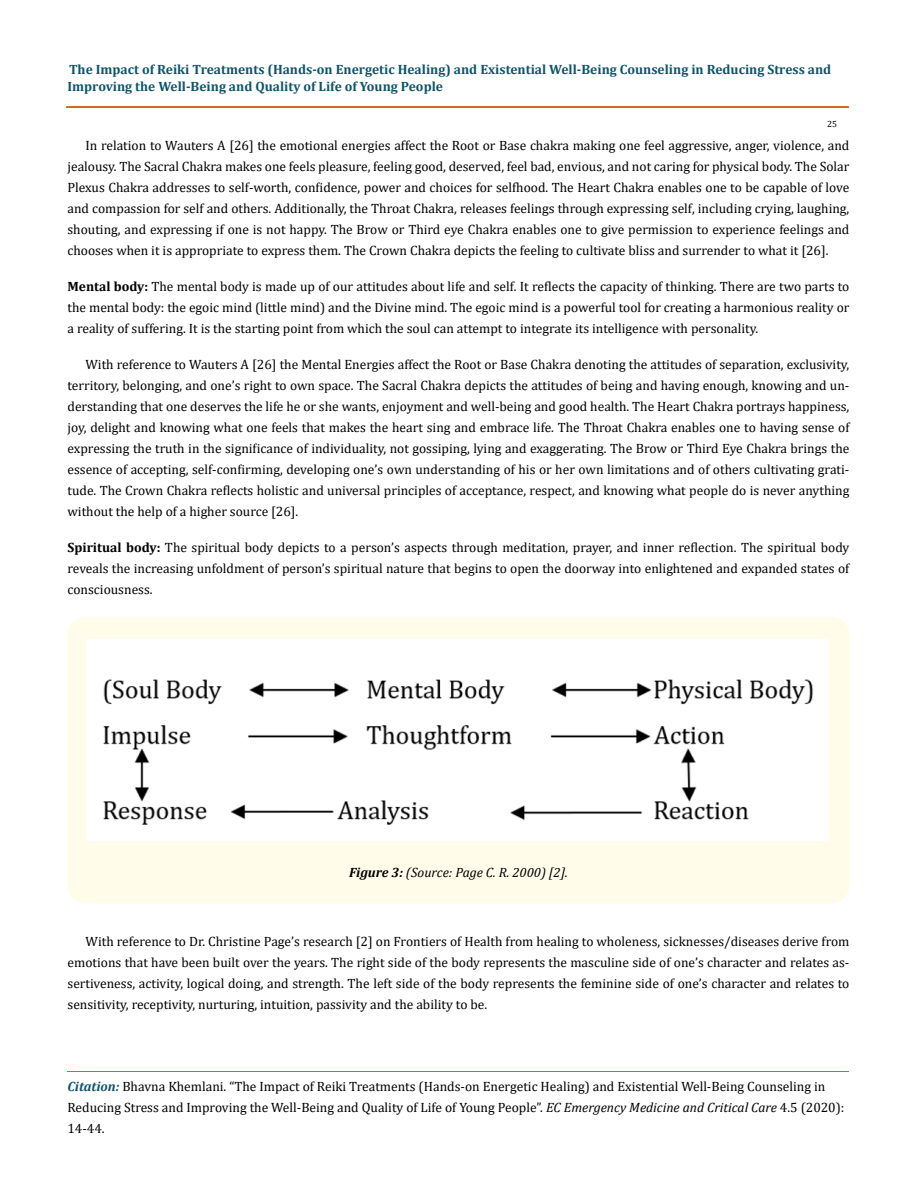
<style>
.page{position:relative;width:917px;height:1188px;background:#fff}
.page>*{position:absolute;margin:0;border:0;box-sizing:border-box;transform-origin:0 0}
.t1{font:13.5px/21px "Cambria";color:#000;text-align:justify}
.t2{font:700 13.5px/18px "Cambria";color:#0e546a}
.t3{font:italic 13.5px "Cambria";color:#000}
.t4{font:9px "Cambria";color:#000}
.s1{font-weight:700}
.s2{font-weight:700;font-style:italic;color:#0e546a}
.s3{font-style:italic}
</style>
<div class="page">
<div style="left:66px;top:107px;width:782px;height:1px;border:1px solid #e05d1a"></div>
<hr style="left:67px;top:1071px;width:782px;height:1px;background:#e05d1a">
<div style="left:68px;top:617px;width:781px;height:286px;background:#fffde9;border-radius:18px"></div>
<img style="left:86px;top:639px;width:741px;height:201px">
<p class="t2" style="left:67px;top:59px;width:765px">The Impact of Reiki Treatments (Hands-on Energetic Healing) and Existential Well-Being Counseling in Reducing Stress and<br>Improving the Well-Being and Quality of Life of Young People</p>
<p class="t4" style="left:827px;top:119px;width:11px">25</p>
<p class="t1" style="left:67px;top:135px;width:783px;text-indent:18px">In relation to Wauters A [26] the emotional energies affect the Root or Base chakra making one feel aggressive, anger, violence, and jealousy. The Sacral Chakra makes one feels pleasure, feeling good, deserved, feel bad, envious, and not caring for physical body. The Solar Plexus Chakra addresses to self-worth, confidence, power and choices for selfhood. The Heart Chakra enables one to be capable of love and compassion for self and others. Additionally, the Throat Chakra, releases feelings through expressing self, including crying, laughing, shouting, and expressing if one is not happy. The Brow or Third eye Chakra enables one to give permission to experience feelings and chooses when it is appropriate to express them. The Crown Chakra depicts the feeling to cultivate bliss and surrender to what it [26].</p>
<p class="t1" style="left:67px;top:276px;width:783px"><span class="s1">Mental body:</span> The mental body is made up of our attitudes about life and self. It reflects the capacity of thinking. There are two parts to the mental body: the egoic mind (little mind) and the Divine mind. The egoic mind is a powerful tool for creating a harmonious reality or a reality of suffering. It is the starting point from which the soul can attempt to integrate its intelligence with personality.</p>
<p class="t1" style="left:67px;top:354px;width:783px;text-indent:18px">With reference to Wauters A [26] the Mental Energies affect the Root or Base Chakra denoting the attitudes of separation, exclusivity, territory, belonging, and one’s right to own space. The Sacral Chakra depicts the attitudes of being and having enough, knowing and un&shy;derstanding that one deserves the life he or she wants, enjoyment and well-being and good health. The Heart Chakra portrays happiness, joy, delight and knowing what one feels that makes the heart sing and embrace life. The Throat Chakra enables one to having sense of expressing the truth in the significance of individuality, not gossiping, lying and exaggerating. The Brow or Third Eye Chakra brings the essence of accepting, self-confirming, developing one’s own understanding of his or her own limitations and of others cultivating grati&shy;tude. The Crown Chakra reflects holistic and universal principles of acceptance, respect, and knowing what people do is never anything without the help of a higher source [26].</p>
<p class="t1" style="left:67px;top:537px;width:783px"><span class="s1">Spiritual body:</span> The spiritual body depicts to a person’s aspects through meditation, prayer, and inner reflection. The spiritual body reveals the increasing unfoldment of person’s spiritual nature that begins to open the doorway into enlightened and expanded states of consciousness.</p>
<p class="t3" style="left:349px;top:862px;width:220px"><span class="s1">Figure 3:</span> (Source: Page C. R. 2000) [2].</p>
<p class="t1" style="left:68px;top:931px;width:783px;text-indent:18px">With reference to Dr. Christine Page’s research [2] on Frontiers of Health from healing to wholeness, sicknesses/diseases derive from emotions that have been built over the years. The right side of the body represents the masculine side of one’s character and relates as&shy;sertiveness, activity, logical doing, and strength. The left side of the body represents the feminine side of one’s character and relates to sensitivity, receptivity, nurturing, intuition, passivity and the ability to be.</p>
<p class="t1" style="left:67px;top:1076px;width:778px;text-align:left"><span class="s2">Citation:</span> Bhavna Khemlani. “The Impact of Reiki Treatments (Hands-on Energetic Healing) and Existential Well-Being Counseling in<br>Reducing Stress and Improving the Well-Being and Quality of Life of Young People”. <span class="s3">EC Emergency Medicine and Critical Care</span> 4.5 (2020):<br>14-44.</p>
</div>
